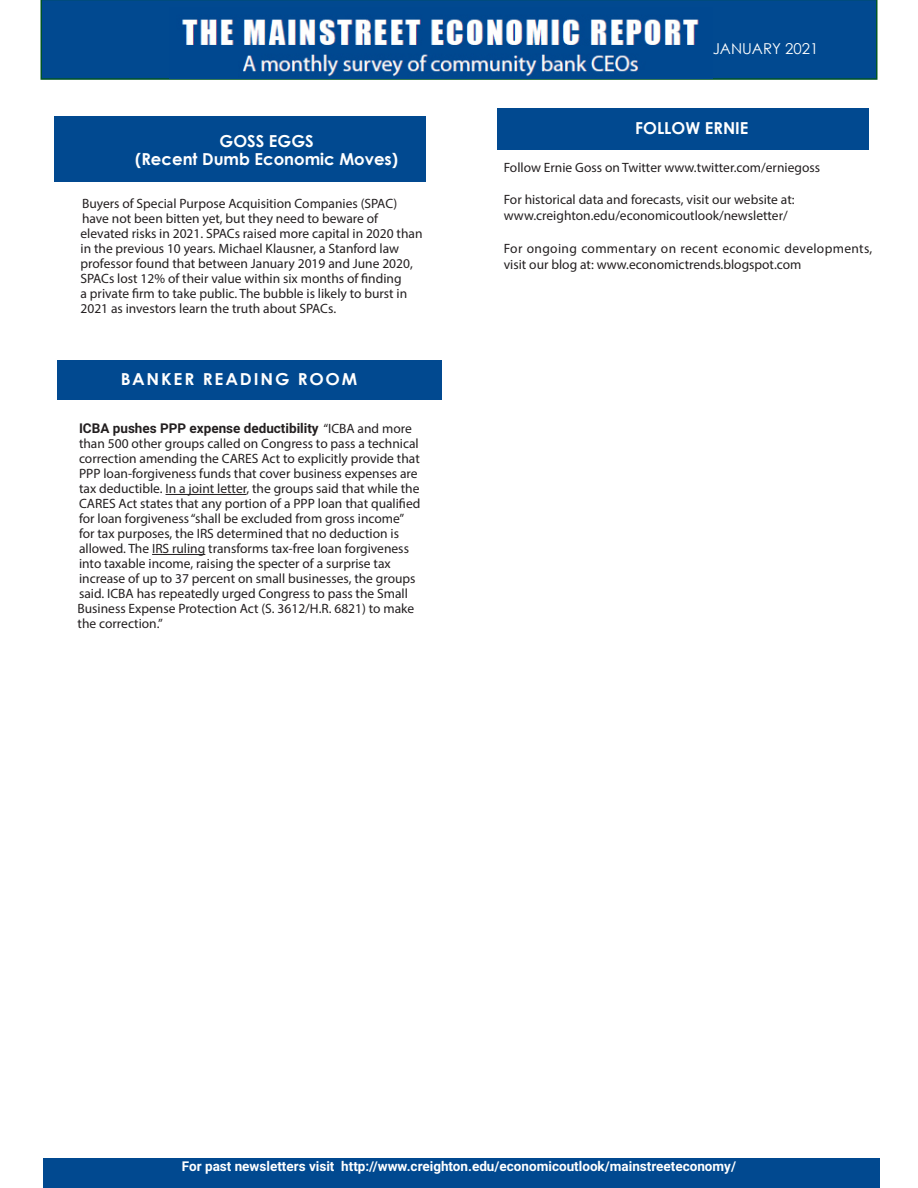
<style>
.page{position:relative;width:918px;height:1188px;background:#fff}
.page>*{position:absolute;margin:0;border:0;box-sizing:border-box;transform-origin:0 0}
.t1{font:700 16.5px/18px "Century Gothic";color:#fff;text-align:center}
.t2{font:700 16.5px "Century Gothic";letter-spacing:.105em;color:#fff;scale:1.04 1}
.t3{font:15px "Century Gothic";color:#fff}
.t4{font:13.5px/15px "Myriad Pro";color:#231f20}
.t5{font:13.5px/16.2px "Myriad Pro";letter-spacing:.02em;color:#231f20}
.t6{font:700 13.5px "Roboto";color:#fff}
.t7{font:700 13.5px "Roboto";color:#231f20}
.s1{font-family:"Myriad Pro";font-weight:400}
</style>
<div class="page">
<div style="left:43px;top:1158px;width:837px;height:30px;background:#014990"></div>
<svg style="left:40px;top:0;width:838px;height:80px;background:#044c8c"></svg>
<img style="left:169px;top:7px;width:544px;height:71px">
<div style="left:54px;top:116px;width:371px;height:66px;background:#014990"></div>
<hr style="left:166px;top:494px;width:80px;height:1px;background:#231f20">
<hr style="left:152px;top:554px;width:53px;height:1px;background:#231f20">
<div style="left:497px;top:108px;width:372px;height:41px;background:#014990"></div>
<div style="left:57px;top:360px;width:385px;height:39px;background:#014990"></div>
<p class="t1" style="left:135px;top:131px;width:265px">GOSS EGGS<br>(Recent Dumb Economic Moves)</p>
<p class="t4" style="left:81px;top:196px;width:344px">Buyers of Special Purpose Acquisition Companies (SPAC) have not been bitten yet, but they need to beware of elevated risks in 2021. SPACs raised more capital in 2020 than in the previous 10 years. Michael Klausner, a Stanford law professor found that between January 2019 and June 2020, SPACs lost 12% of their value within six months of finding<br>a private firm to take public. The bubble is likely to burst in 2021 as investors learn the truth about SPACs.</p>
<p class="t2" style="left:121px;top:366px;width:229px">BANKER READING ROOM</p>
<p class="t7" style="left:79px;top:419px;width:334px">ICBA pushes PPP expense deductibility <span class="s1">“ICBA and more</span></p>
<p class="t4" style="left:78px;top:436px;width:344px">than 500 other groups called on Congress to pass a technical correction amending the CARES Act to explicitly provide that PPP loan-forgiveness funds that cover business expenses are tax deductible. In a joint letter, the groups said that while the CARES Act states that any portion of a PPP loan that qualified for loan forgiveness “shall be excluded from gross income” for tax purposes, the IRS determined that no deduction is allowed. The IRS ruling transforms tax-free loan forgiveness into taxable income, raising the specter of a surprise tax increase of up to 37 percent on small businesses, the groups said. ICBA has repeatedly urged Congress to pass the Small Business Expense Protection Act (S. 3612/H.R. 6821) to make the correction.”</p>
<p class="t3" style="left:713px;top:38px;width:107px">JANUARY 2021</p>
<p class="t1" style="left:635px;top:118px;width:115px">FOLLOW ERNIE</p>
<p class="t4" style="left:504px;top:159px;width:318px">Follow Ernie Goss on Twitter www.twitter.com/erniegoss</p>
<p class="t4" style="left:504px;top:191px;width:292px;line-height:16.2px">For historical data and forecasts, visit our website at: www.creighton.edu/economicoutlook/newsletter/</p>
<p class="t5" style="left:504px;top:240px;width:370px">For ongoing commentary on recent economic developments, visit our blog at: www.economictrends.blogspot.com</p>
<p class="t6" style="left:182px;top:1157px;width:556px">For past newsletters visit http://www.creighton.edu/economicoutlook/mainstreeteconomy/</p>
</div>
